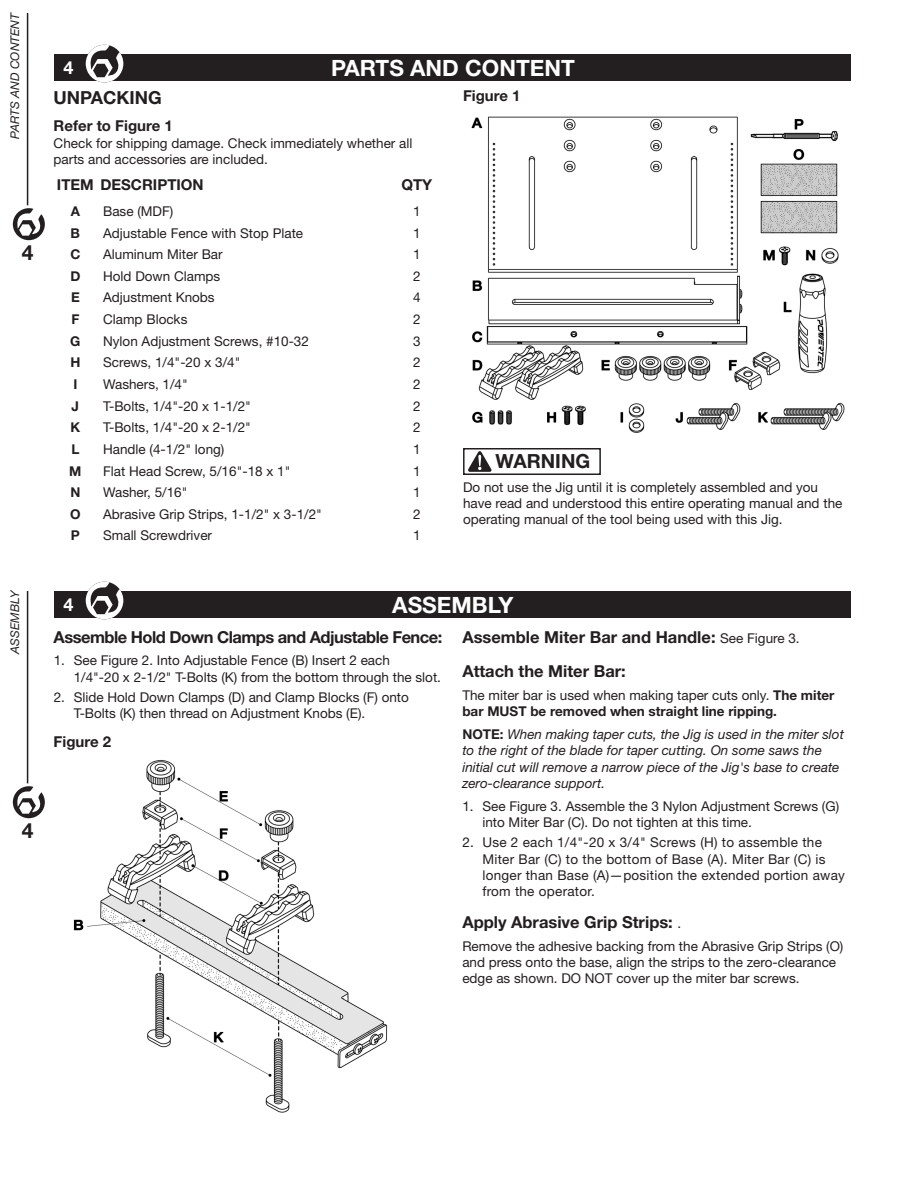
<style>
.page{position:relative;width:918px;height:1188px;background:#fff}
.page>*{position:absolute;margin:0;border:0;box-sizing:border-box;transform-origin:0 0}
.SECTION__blk_bar__wht_text{font:700 22.5px "Helvetica Neue LT Std";color:#fff}
.t1{font:700 21px "Helvetica Neue LT Std";color:#231f20}
.Signal_Word{font:700 19.5px "Helvetica Neue LT Std";color:#231f20}
.Heading{font:700 18px "Helvetica Neue LT Std";color:#231f20}
.t2{font:700 18px "Helvetica Neue LT Std";color:#fff}
.Sub-Heading{font:700 16.5px "Helvetica Neue LT Std";color:#231f20}
.Sub-Heading-2{font:700 16.5px "Helvetica Neue LT Std";letter-spacing:-.03em;color:#231f20}
.Heading-2{font:700 16.5px "Helvetica Neue LT Std";color:#231f20}
.Figure{font:700 15px "Helvetica Neue LT Std";color:#231f20}
.body_text{font:13.5px/16.2px "Helvetica Neue LT Std";color:#231f20}
.NOTE{font:italic 13.5px/16.2px "Helvetica Neue LT Std";color:#231f20}
.body_text-2{font:13.5px/16.2px "Helvetica Neue LT Std";letter-spacing:.02em;color:#231f20}
.Signal_Word-2{font:13.5px/16.2px "Helvetica Neue LT Std";color:#231f20}
.body_text-3{font:700 13.5px/16.2px "Helvetica Neue LT Std";color:#231f20}
.t3{font:italic 12px "Helvetica Neue LT Std";letter-spacing:-.005em;color:#231f20}
.s1{font-weight:400;font-size:13.5px}
.s2{font-weight:400}
.s3{font-weight:700;font-style:normal}
</style>
<div class="page">
<img style="left:73px;top:760px;width:315px;height:353px">
<div style="left:55px;top:591px;width:796px;height:27px;background:#231f20"></div>
<svg style="left:86px;top:582px;width:37px;height:37px"></svg>
<hr style="left:27px;top:591px;width:1px;height:192px;background:#231f20">
<svg style="left:13px;top:786px;width:32px;height:32px"></svg>
<div style="left:55px;top:54px;width:796px;height:27px;background:#231f20"></div>
<svg style="left:86px;top:45px;width:37px;height:37px"></svg>
<hr style="left:27px;top:13px;width:1px;height:192px;background:#231f20">
<svg style="left:13px;top:208px;width:32px;height:32px"></svg>
<img style="left:471px;top:116px;width:374px;height:317px">
<div style="left:463px;top:448px;width:138px;height:27px;border:2px solid #231f20"></div>
<svg style="left:468px;top:451px;width:23px;height:21px"></svg>
<p class="t3" style="left:8px;top:139px;width:128px;rotate:-90deg">PARTS AND CONTENT</p>
<p class="t1" style="left:22px;top:240px;width:13px">4</p>
<p class="t3" style="left:8px;top:654px;width:65px;rotate:-90deg">ASSEMBLY</p>
<p class="t1" style="left:22px;top:818px;width:13px">4</p>
<p class="t2" style="left:64px;top:57px;width:12px">4</p>
<p class="SECTION__blk_bar__wht_text" style="left:331px;top:54px;width:245px">PARTS AND CONTENT</p>
<p class="Heading" style="left:54px;top:86px;width:110px">UNPACKING</p>
<p class="Figure" style="left:54px;top:117px;width:121px">Refer to Figure 1</p>
<p class="body_text" style="left:54px;top:134px;width:360px">Check for shipping damage. Check immediately whether all parts and accessories are included.</p>
<p class="Figure" style="left:57px;top:176px;width:148px">ITEM DESCRIPTION</p>
<p class="Figure" style="left:401px;top:176px;width:32px">QTY</p>
<p class="body_text-3" style="left:71px;top:203px;width:11px">A</p>
<p class="body_text" style="left:103px;top:203px;width:72px">Base (MDF)</p>
<p class="body_text" style="left:413px;top:203px;width:9px">1</p>
<p class="body_text-3" style="left:71px;top:224px;width:11px">B</p>
<p class="body_text" style="left:103px;top:224px;width:202px">Adjustable Fence with Stop Plate</p>
<p class="body_text" style="left:413px;top:224px;width:9px">1</p>
<p class="body_text-3" style="left:70px;top:246px;width:12px">C</p>
<p class="body_text" style="left:103px;top:246px;width:121px">Aluminum Miter Bar</p>
<p class="body_text" style="left:413px;top:246px;width:9px">1</p>
<p class="body_text-3" style="left:70px;top:268px;width:12px">D</p>
<p class="body_text" style="left:103px;top:268px;width:119px">Hold Down Clamps</p>
<p class="body_text" style="left:413px;top:268px;width:9px">2</p>
<p class="body_text-3" style="left:71px;top:289px;width:10px">E</p>
<p class="body_text" style="left:103px;top:289px;width:113px">Adjustment Knobs</p>
<p class="body_text" style="left:413px;top:289px;width:9px">4</p>
<p class="body_text-3" style="left:71px;top:311px;width:10px">F</p>
<p class="body_text" style="left:103px;top:311px;width:86px">Clamp Blocks</p>
<p class="body_text" style="left:413px;top:311px;width:9px">2</p>
<p class="body_text-3" style="left:70px;top:332px;width:12px">G</p>
<p class="body_text" style="left:103px;top:333px;width:207px">Nylon Adjustment Screws, #10-32</p>
<p class="body_text" style="left:413px;top:333px;width:9px">3</p>
<p class="body_text-3" style="left:70px;top:354px;width:12px">H</p>
<p class="body_text" style="left:103px;top:354px;width:139px">Screws, 1/4"-20 x 3/4"</p>
<p class="body_text" style="left:413px;top:354px;width:9px">2</p>
<p class="body_text-3" style="left:73px;top:376px;width:5px">I</p>
<p class="body_text" style="left:103px;top:376px;width:86px">Washers, 1/4"</p>
<p class="body_text" style="left:413px;top:376px;width:9px">2</p>
<p class="body_text-3" style="left:72px;top:397px;width:9px">J</p>
<p class="body_text" style="left:103px;top:398px;width:149px">T-Bolts, 1/4"-20 x 1-1/2"</p>
<p class="body_text" style="left:413px;top:398px;width:9px">2</p>
<p class="body_text-3" style="left:71px;top:419px;width:11px">K</p>
<p class="body_text" style="left:103px;top:419px;width:149px">T-Bolts, 1/4"-20 x 2-1/2"</p>
<p class="body_text" style="left:413px;top:419px;width:9px">2</p>
<p class="body_text-3" style="left:71px;top:441px;width:10px">L</p>
<p class="body_text" style="left:103px;top:441px;width:123px">Handle (4-1/2" long)</p>
<p class="body_text" style="left:413px;top:441px;width:9px">1</p>
<p class="body_text-3" style="left:69px;top:462px;width:14px">M</p>
<p class="body_text" style="left:103px;top:462px;width:189px">Flat Head Screw, 5/16"-18 x 1"</p>
<p class="body_text" style="left:413px;top:462px;width:9px">1</p>
<p class="body_text-3" style="left:70px;top:484px;width:12px">N</p>
<p class="body_text" style="left:103px;top:484px;width:86px">Washer, 5/16"</p>
<p class="body_text" style="left:413px;top:484px;width:9px">1</p>
<p class="body_text-3" style="left:70px;top:506px;width:12px">O</p>
<p class="body_text" style="left:103px;top:506px;width:220px">Abrasive Grip Strips, 1-1/2" x 3-1/2"</p>
<p class="body_text" style="left:413px;top:506px;width:9px">2</p>
<p class="body_text-3" style="left:71px;top:527px;width:11px">P</p>
<p class="body_text" style="left:103px;top:527px;width:110px">Small Screwdriver</p>
<p class="body_text" style="left:413px;top:527px;width:9px">1</p>
<p class="Figure" style="left:463px;top:87px;width:59px">Figure 1</p>
<p class="Signal_Word" style="left:495px;top:449px;width:96px">WARNING</p>
<p class="Signal_Word-2" style="left:463px;top:479px;width:381px">Do not use the Jig until it is completely assembled and you have read and understood this entire operating manual and the operating manual of the tool being used with this Jig.</p>
<p class="t2" style="left:64px;top:594px;width:12px">4</p>
<p class="SECTION__blk_bar__wht_text" style="left:392px;top:591px;width:123px">ASSEMBLY</p>
<p class="Sub-Heading-2" style="left:54px;top:626px;width:390px">Assemble Hold Down Clamps and Adjustable Fence:</p>
<p class="body_text" style="left:74px;top:652px;width:369px;text-indent:-20px">1. See Figure 2. Into Adjustable Fence (B) Insert 2 each<br>1/4"-20 x 2-1/2" T-Bolts (K) from the bottom through the slot.</p>
<p class="body_text" style="left:74px;top:689px;width:337px;text-indent:-20px">2. Slide Hold Down Clamps (D) and Clamp Blocks (F) onto<br>T-Bolts (K) then thread on Adjustment Knobs (E).</p>
<p class="Figure" style="left:54px;top:733px;width:59px">Figure 2</p>
<p class="Sub-Heading" style="left:462px;top:626px;width:339px">Assemble Miter Bar and Handle: <span class="s1">See Figure 3.</span></p>
<p class="Heading-2" style="left:462px;top:661px;width:165px">Attach the Miter Bar:</p>
<p class="body_text-3" style="left:462px;top:687px;width:374px"><span class="s2">The miter bar is used when making taper cuts only.</span> The miter bar MUST be removed when straight line ripping.</p>
<p class="NOTE" style="left:462px;top:726px;width:383px"><span class="s3">NOTE:</span> When making taper cuts, the Jig is used in the miter slot to the right of the blade for taper cutting. On some saws the initial cut will remove a narrow piece of the Jig's base to create zero-clearance support.</p>
<p class="body_text" style="left:482px;top:798px;width:358px;text-indent:-20px">1. See Figure 3. Assemble the 3 Nylon Adjustment Screws (G) into Miter Bar (C). Do not tighten at this time.</p>
<p class="body_text-2" style="left:482px;top:834px;width:364px;text-indent:-20px">2. Use 2 each 1/4"-20 x 3/4" Screws (H) to assemble the Miter Bar (C) to the bottom of Base (A). Miter Bar (C) is longer than Base (A)—position the extended portion away from the operator.</p>
<p class="Sub-Heading" style="left:462px;top:912px;width:220px">Apply Abrasive Grip Strips: <span class="s1">.</span></p>
<p class="body_text" style="left:462px;top:938px;width:383px">Remove the adhesive backing from the Abrasive Grip Strips (O) and press onto the base, align the strips to the zero-clearance edge as shown. DO NOT cover up the miter bar screws.</p>
</div>
